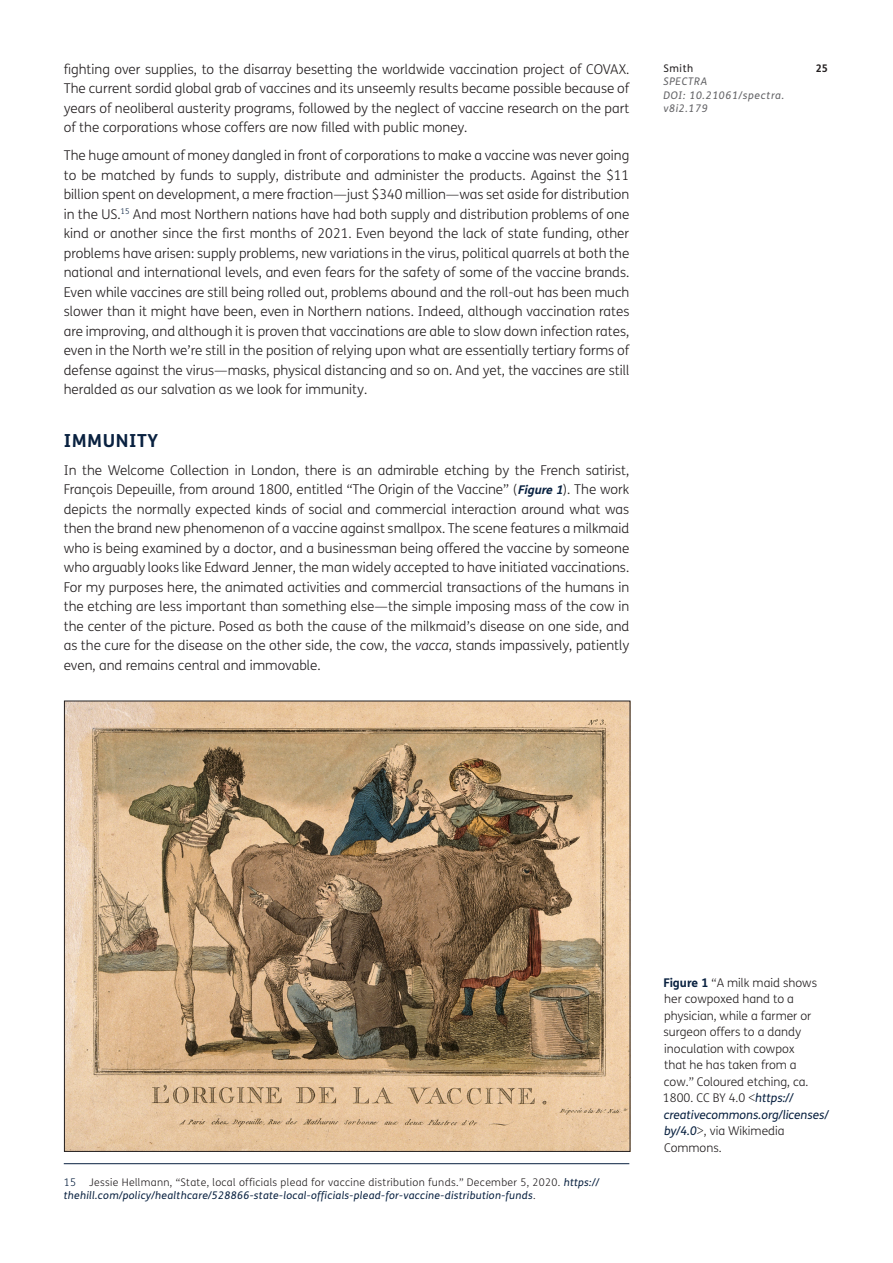
<style>
.page{position:relative;width:893px;height:1263px;background:#fff}
.page>*{position:absolute;margin:0;border:0;box-sizing:border-box;transform-origin:0 0}
.t1{font:700 18px "FS Me";letter-spacing:.03em;color:#092140}
.Body_Copy{font:300 13.5px/19.5px "FS Me";color:#231f20;text-align:justify}
.Figure_copy{font:300 12px/16.5px "FS Me";color:#231f20}
.Footnote{font:italic 10.5px/13.5px "FS Me";letter-spacing:.03em;color:#092140}
.t2{font:italic 10.5px/13.5px "FS Me";letter-spacing:.06em;color:#636366}
.t3{font:10.5px "FS Me";letter-spacing:.06em;color:#231f20}
.t4{font:700 10.5px "FS Me";color:#231f20}
.Footnote-2{font:300 10.5px "FS Me";color:#092140}
.s1{font-weight:700;font-style:italic;font-size:12px;color:#092140}
.s2{font-style:italic}
.s3{font-weight:300;font-style:normal;color:#231f20}
.s4{font-weight:700;color:#092140}
.s5{font-weight:400;font-style:italic;color:#092140}
</style>
<div class="page">
<hr style="left:64px;top:1163px;width:565px;height:1px;background:#092140">
<img style="left:66px;top:703px;width:562px;height:447px">
<p class="Body_Copy" style="left:64px;top:60px;width:567px">fighting over supplies, to the disarray besetting the worldwide vaccination project of COVAX.<br>The current sordid global grab of vaccines and its unseemly results became possible because of years of neoliberal austerity programs, followed by the neglect of vaccine research on the part of the corporations whose coffers are now filled with public money.</p>
<p class="Body_Copy" style="left:64px;top:146px;width:567px">The huge amount of money dangled in front of corporations to make a vaccine was never going to be matched by funds to supply, distribute and administer the products. Against the $11 billion spent on development, a mere fraction—just $340 million—was set aside for distribution in the US.<sup>15</sup> And most Northern nations have had both supply and distribution problems of one kind or another since the first months of 2021. Even beyond the lack of state funding, other problems have arisen: supply problems, new variations in the virus, political quarrels at both the national and international levels, and even fears for the safety of some of the vaccine brands.<br>Even while vaccines are still being rolled out, problems abound and the roll-out has been much slower than it might have been, even in Northern nations. Indeed, although vaccination rates are improving, and although it is proven that vaccinations are able to slow down infection rates, even in the North we’re still in the position of relying upon what are essentially tertiary forms of defense against the virus—masks, physical distancing and so on. And yet, the vaccines are still heralded as our salvation as we look for immunity.</p>
<h1 class="t1" style="left:64px;top:429px;width:96px">IMMUNITY</h1>
<p class="Body_Copy" style="left:64px;top:461px;width:567px">In the Welcome Collection in London, there is an admirable etching by the French satirist, François Depeuille, from around 1800, entitled “The Origin of the Vaccine” (<span class="s1">Figure 1</span>). The work depicts the normally expected kinds of social and commercial interaction around what was then the brand new phenomenon of a vaccine against smallpox. The scene features a milkmaid who is being examined by a doctor, and a businessman being offered the vaccine by someone who arguably looks like Edward Jenner, the man widely accepted to have initiated vaccinations.<br>For my purposes here, the animated activities and commercial transactions of the humans in the etching are less important than something else—the simple imposing mass of the cow in the center of the picture. Posed as both the cause of the milkmaid’s disease on one side, and as the cure for the disease on the other side, the cow, the <span class="s2">vacca</span>, stands impassively, patiently even, and remains central and immovable.</p>
<p class="t3" style="left:663px;top:62px;width:32px">Smith</p>
<p class="t4" style="left:816px;top:61px;width:14px">25</p>
<p class="t2" style="left:663px;top:75px;width:122px">SPECTRA<br>DOI: 10.21061/spectra. v8i2.179</p>
<p class="Footnote" style="left:64px;top:1175px;width:537px;text-indent:26px"><span class="s3">Jessie Hellmann, “State, local officials plead for vaccine distribution funds.” December 5, 2020.</span> https:// thehill.com/policy/healthcare/528866-state-local-officials-plead-for-vaccine-distribution-funds<span class="s3">.</span></p>
<p class="Footnote-2" style="left:64px;top:1176px;width:14px">15</p>
<p class="Figure_copy" style="left:663px;top:975px;width:167px"><span class="s4">Figure 1</span> “A milk maid shows her cowpoxed hand to a physician, while a farmer or surgeon offers to a dandy inoculation with cowpox<br>that he has taken from a cow.” Coloured etching, ca.<br>1800. CC BY 4.0 &lt;<span class="s5">https:// creativecommons.org/licenses/ by/4.0</span>&gt;, via Wikimedia<br>Commons.</p>
</div>
